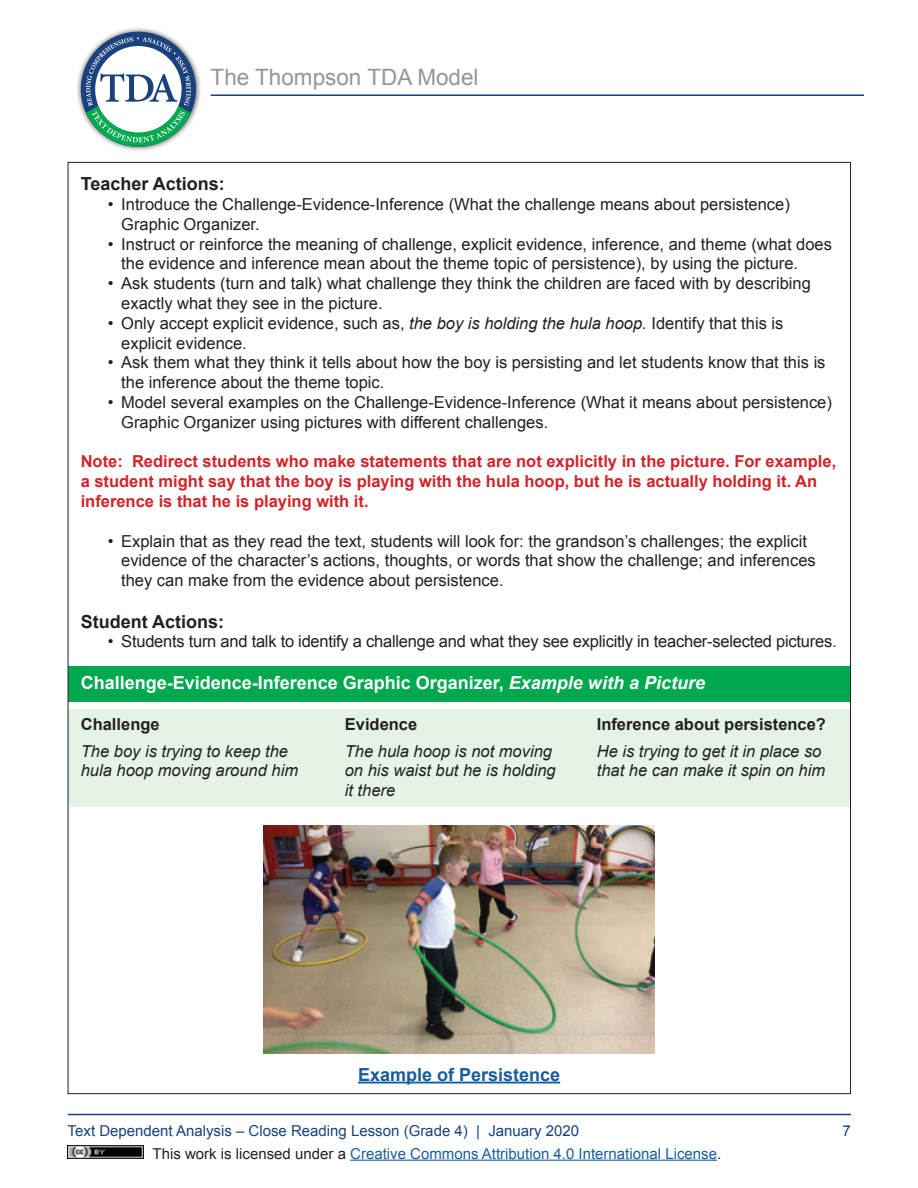
<style>
.page{position:relative;width:918px;height:1188px;background:#fff}
.page>*{position:absolute;margin:0;border:0;box-sizing:border-box;transform-origin:0 0}
.t1{font:22.5px "Arial";color:#939598}
.t2{font:700 18px "Arial";color:#fff}
.t3{font:700 18px "Arial";color:#231f20}
.t4{font:700 18px "Arial";color:#175d9e}
.t5{font:16.5px/19.8px "Arial";color:#231f20}
.t6{font:700 16.5px/19.8px "Arial";color:#d1232a}
.t7{font:italic 16.5px "Arial";color:#231f20}
.t8{font:700 16.5px "Arial";color:#231f20}
.t9{font:15px "Arial";color:#175d9e}
.t10{font:15px "Arial";color:#1a417e}
.s1{font-style:italic}
.s2{color:#231f20}
</style>
<div class="page">
<hr style="left:68px;top:1114px;width:783px;height:1px;background:#1a417e">
<img style="left:68px;top:1145px;width:75px;height:14px">
<hr style="left:350px;top:1160px;width:367px;height:1px;background:#175d9e">
<div style="left:75px;top:26px;width:126px;height:127px;background:#231f20;opacity:.8"></div>
<div style="left:81px;top:32px;width:115px;height:115px;background:#1a417e;border-radius:50%"></div>
<svg style="left:83px;top:37px;width:110px;height:110px"></svg>
<hr style="left:211px;top:95px;width:653px;height:1px;background:#1a417e">
<div style="left:68px;top:667px;width:782px;height:35px;background:#00a84e"></div>
<div style="left:68px;top:709px;width:782px;height:98px;background:#e5f3e7"></div>
<hr style="left:358px;top:1082px;width:202px;height:2px;background:#175d9e">
<img style="left:264px;top:825px;width:390px;height:228px">
<h1 class="t1" style="left:211px;top:62px;width:270px">The Thompson TDA Model</h1>
<p class="t3" style="left:81px;top:172px;width:146px">Teacher Actions:</p>
<p class="t5" style="left:121px;top:194px;width:670px;text-indent:-13px">• Introduce the Challenge-Evidence-Inference (What the challenge means about persistence)<br>Graphic Organizer.</p>
<p class="t5" style="left:121px;top:234px;width:712px;text-indent:-13px">• Instruct or reinforce the meaning of challenge, explicit evidence, inference, and theme (what does the evidence and inference mean about the theme topic of persistence), by using the picture.</p>
<p class="t5" style="left:121px;top:274px;width:691px;text-indent:-13px">• Ask students (turn and talk) what challenge they think the children are faced with by describing exactly what they see in the picture.</p>
<p class="t5" style="left:121px;top:313px;width:664px;text-indent:-13px">• Only accept explicit evidence, such as, <span class="s1">the boy is holding the hula hoop.</span> Identify that this is explicit evidence.</p>
<p class="t5" style="left:121px;top:353px;width:706px;text-indent:-13px">• Ask them what they think it tells about how the boy is persisting and let students know that this is the inference about the theme topic.</p>
<p class="t5" style="left:121px;top:392px;width:712px;text-indent:-13px">• Model several examples on the Challenge-Evidence-Inference (What it means about persistence)<br>Graphic Organizer using pictures with different challenges.</p>
<p class="t6" style="left:81px;top:452px;width:757px">Note: Redirect students who make statements that are not explicitly in the picture. For example, a student might say that the boy is playing with the hula hoop, but he is actually holding it. An inference is that he is playing with it.</p>
<p class="t5" style="left:121px;top:531px;width:696px;text-indent:-13px">• Explain that as they read the text, students will look for: the grandson’s challenges; the explicit evidence of the character’s actions, thoughts, or words that show the challenge; and inferences they can make from the evidence about persistence.</p>
<p class="t3" style="left:81px;top:609px;width:145px">Student Actions:</p>
<p class="t5" style="left:108px;top:632px;width:730px">• Students turn and talk to identify a challenge and what they see explicitly in teacher-selected pictures.</p>
<p class="t2" style="left:81px;top:670px;width:626px">Challenge-Evidence-Inference Graphic Organizer, <span class="s1">Example with a Picture</span></p>
<p class="t8" style="left:81px;top:713px;width:80px">Challenge</p>
<p class="t8" style="left:345px;top:713px;width:74px">Evidence</p>
<p class="t8" style="left:597px;top:713px;width:231px">Inference about persistence?</p>
<p class="t7" style="left:81px;top:740px;width:209px">The boy is trying to keep the</p>
<p class="t7" style="left:345px;top:740px;width:209px">The hula hoop is not moving</p>
<p class="t7" style="left:597px;top:740px;width:226px">He is trying to get it in place so</p>
<p class="t7" style="left:81px;top:760px;width:219px">hula hoop moving around him</p>
<p class="t7" style="left:345px;top:760px;width:212px">on his waist but he is holding</p>
<p class="t7" style="left:597px;top:760px;width:230px">that he can make it spin on him</p>
<p class="t7" style="left:345px;top:780px;width:52px">it there</p>
<p class="t4" style="left:358px;top:1062px;width:204px">Example of Persistence</p>
<p class="t10" style="left:68px;top:1121px;width:513px">Text Dependent Analysis – Close Reading Lesson (Grade 4) | January 2020</p>
<p class="t10" style="left:843px;top:1121px;width:10px">7</p>
<p class="t9" style="left:153px;top:1144px;width:570px"><span class="s2">This work is licensed under a</span> Creative Commons Attribution 4.0 International License<span class="s2">.</span></p>
</div>
